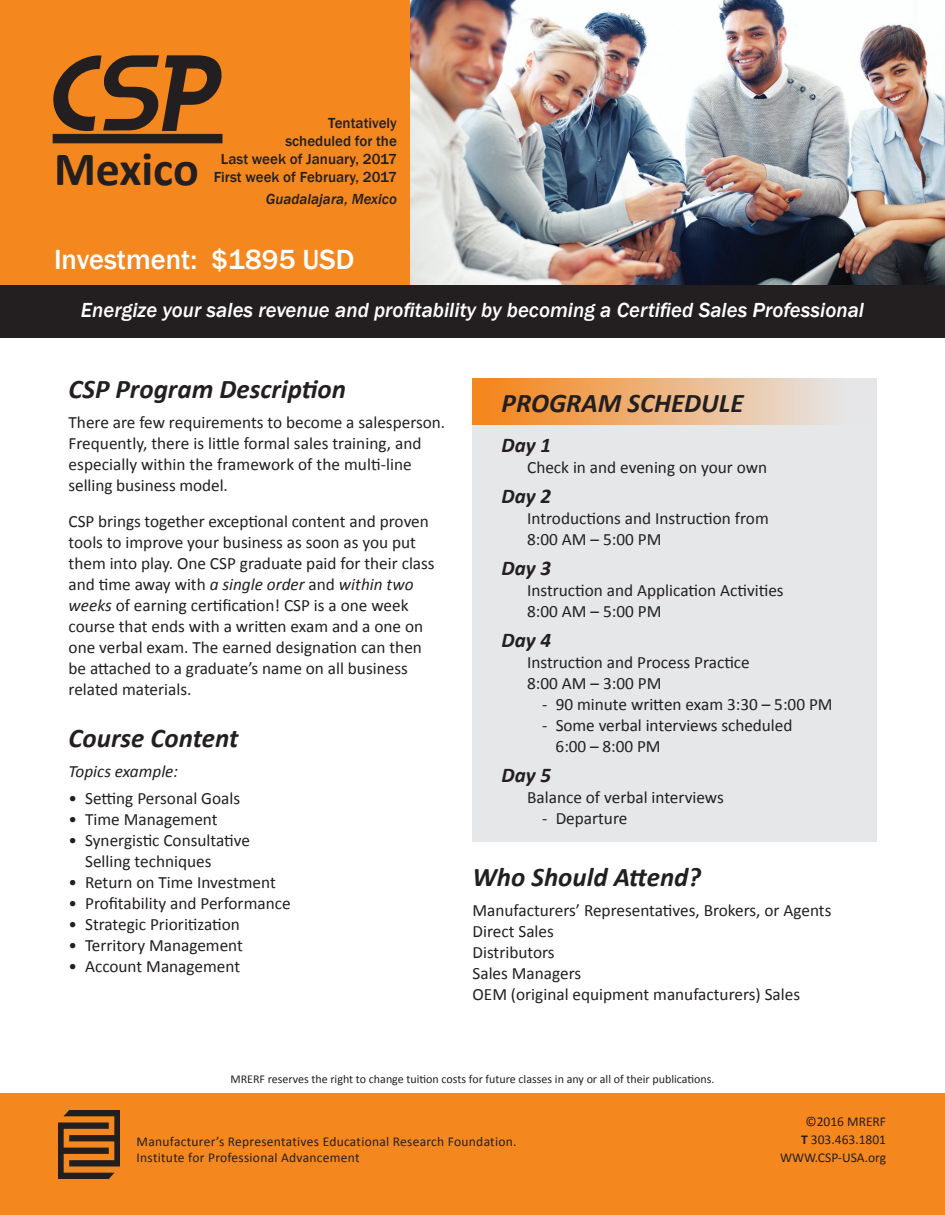
<style>
.page{position:relative;width:945px;height:1215px;background:#fff}
.page>*{position:absolute;margin:0;border:0;box-sizing:border-box;transform-origin:0 0}
.t1{font:700 48px "Calibri";color:#231f20}
.t2{font:500 28.5px "Franklin Gothic";color:#fff}
.t3{font:italic 700 27px "Calibri";color:#231f20}
.t4{font:italic 500 21px "Franklin Gothic";color:#fff}
.t5{font:italic 700 21px "Calibri";color:#231f20}
.t6{font:17.25px/21px "Calibri";color:#231f20}
.t7{font:italic 17.25px "Calibri";color:#231f20}
.t8{font:500 15px "Franklin Gothic";color:#231f20}
.t9{font:italic 500 15px "Franklin Gothic";color:#231f20}
.t10{font:13.5px "Calibri";letter-spacing:.02em;color:#231f20}
.t11{font:13.5px "Calibri";color:#231f20}
.t12{font:12px "Calibri";color:#231f20}
.s1{font-style:italic}
.s2{font-weight:700}
</style>
<div class="page">
<div style="left:0;top:0;width:945px;height:338px;background:#f5871f"></div>
<div style="left:0;top:1094px;width:945px;height:121px;background:#f5871f"></div>
<img style="left:59px;top:1111px;width:60px;height:67px">
<img style="left:411px;top:0;width:534px;height:285px">
<div style="left:0;top:285px;width:945px;height:53px;background:#231f20"></div>
<div style="left:472px;top:378px;width:406px;height:464px;background:#e6e7e9"></div>
<div style="left:472px;top:378px;width:406px;height:47px;background:linear-gradient(to right,#f58317,#e5edf6)"></div>
<svg style="left:53px;top:55px;width:169px;height:76px"></svg>
<div style="left:53px;top:134px;width:169px;height:9px;background:#231f20;border:1px solid #231f20"></div>
<p class="t1" style="left:54px;top:138px;width:146px">Mexico</p>
<p class="t8" style="left:328px;top:113px;width:70px">Tentatively</p>
<p class="t8" style="left:285px;top:131px;width:113px">scheduled for the</p>
<p class="t8" style="left:221px;top:149px;width:177px">Last week of January, 2017</p>
<p class="t8" style="left:214px;top:167px;width:185px">First week of February, 2017</p>
<p class="t9" style="left:266px;top:189px;width:133px">Guadalajara, Mexico</p>
<p class="t2" style="left:54px;top:242px;width:302px">Investment: $1895 USD</p>
<p class="t4" style="left:81px;top:297px;width:785px">Energize your sales revenue and profitability by becoming a Certified Sales Professional</p>
<p class="t3" style="left:69px;top:372px;width:279px">CSP Program Description</p>
<p class="t6" style="left:69px;top:412px;width:378px">There are few requirements to become a salesperson.<br>Frequently, there is little formal sales training, and</p>
<p class="t6" style="left:69px;top:454px;width:345px">especially within the framework of the multi-line</p>
<p class="t6" style="left:69px;top:475px;width:161px">selling business model.</p>
<p class="t6" style="left:69px;top:511px;width:368px">CSP brings together exceptional content and proven tools to improve your business as soon as you put them into play. One CSP graduate paid for their class and time away with <span class="s1">a single order</span> and <span class="s1">within two weeks</span> of earning certification! CSP is a one week course that ends with a written exam and a one on</p>
<p class="t6" style="left:69px;top:637px;width:355px">one verbal exam. The earned designation can then</p>
<p class="t6" style="left:69px;top:658px;width:341px">be attached to a graduate’s name on all business</p>
<p class="t6" style="left:69px;top:679px;width:124px">related materials.</p>
<p class="t3" style="left:69px;top:721px;width:171px">Course Content</p>
<p class="t7" style="left:69px;top:760px;width:111px">Topics example:</p>
<p class="t6" style="left:69px;top:788px;width:173px">• Setting Personal Goals</p>
<p class="t6" style="left:69px;top:809px;width:151px">• Time Management</p>
<p class="t6" style="left:69px;top:830px;width:183px">• Synergistic Consultative</p>
<p class="t6" style="left:85px;top:851px;width:128px">Selling techniques</p>
<p class="t6" style="left:69px;top:872px;width:209px">• Return on Time Investment</p>
<p class="t6" style="left:69px;top:893px;width:224px">• Profitability and Performance</p>
<p class="t6" style="left:69px;top:914px;width:173px">• Strategic Prioritization</p>
<p class="t6" style="left:69px;top:935px;width:176px">• Territory Management</p>
<p class="t6" style="left:69px;top:956px;width:173px">• Account Management</p>
<p class="t3" style="left:502px;top:386px;width:243px">PROGRAM SCHEDULE</p>
<p class="t5" style="left:502px;top:431px;width:51px">Day 1</p>
<p class="t6" style="left:527px;top:456px;width:242px">Check in and evening on your own</p>
<p class="t5" style="left:502px;top:482px;width:51px">Day 2</p>
<p class="t6" style="left:527px;top:507px;width:243px">Introductions and Instruction from</p>
<p class="t6" style="left:527px;top:528px;width:136px">8:00 AM – 5:00 PM</p>
<p class="t5" style="left:502px;top:554px;width:51px">Day 3</p>
<p class="t6" style="left:527px;top:579px;width:258px">Instruction and Application Activities</p>
<p class="t6" style="left:527px;top:600px;width:136px">8:00 AM – 5:00 PM</p>
<p class="t5" style="left:502px;top:626px;width:51px">Day 4</p>
<p class="t6" style="left:527px;top:651px;width:224px">Instruction and Process Practice</p>
<p class="t6" style="left:527px;top:672px;width:136px">8:00 AM – 3:00 PM</p>
<p class="t6" style="left:542px;top:693px;width:292px">- 90 minute written exam 3:30 – 5:00 PM</p>
<p class="t6" style="left:542px;top:714px;width:252px">- Some verbal interviews scheduled</p>
<p class="t6" style="left:556px;top:735px;width:107px">6:00 – 8:00 PM</p>
<p class="t5" style="left:502px;top:761px;width:51px">Day 5</p>
<p class="t6" style="left:527px;top:786px;width:198px">Balance of verbal interviews</p>
<p class="t6" style="left:542px;top:807px;width:87px">- Departure</p>
<p class="t3" style="left:472px;top:860px;width:230px">Who Should Attend?</p>
<p class="t6" style="left:472px;top:900px;width:360px">Manufacturers’ Representatives, Brokers, or Agents</p>
<p class="t6" style="left:472px;top:921px;width:83px">Direct Sales</p>
<p class="t6" style="left:472px;top:942px;width:84px">Distributors</p>
<p class="t6" style="left:472px;top:963px;width:110px">Sales Managers</p>
<p class="t6" style="left:472px;top:984px;width:329px">OEM (original equipment manufacturers) Sales</p>
<p class="t12" style="left:230px;top:1071px;width:486px">MRERF reserves the right to change tuition costs for future classes in any or all of their publications.</p>
<p class="t10" style="left:137px;top:1133px;width:381px">Manufacturer’s Representatives Educational Research Foundation.</p>
<p class="t10" style="left:137px;top:1149px;width:225px">Institute for Professional Advancement</p>
<p class="t11" style="left:805px;top:1113px;width:82px">©2016 MRERF</p>
<p class="t11" style="left:801px;top:1131px;width:86px"><span class="s2">T</span> 303.463.1801</p>
<p class="t11" style="left:780px;top:1149px;width:108px">WWW.CSP-USA.org</p>
</div>
